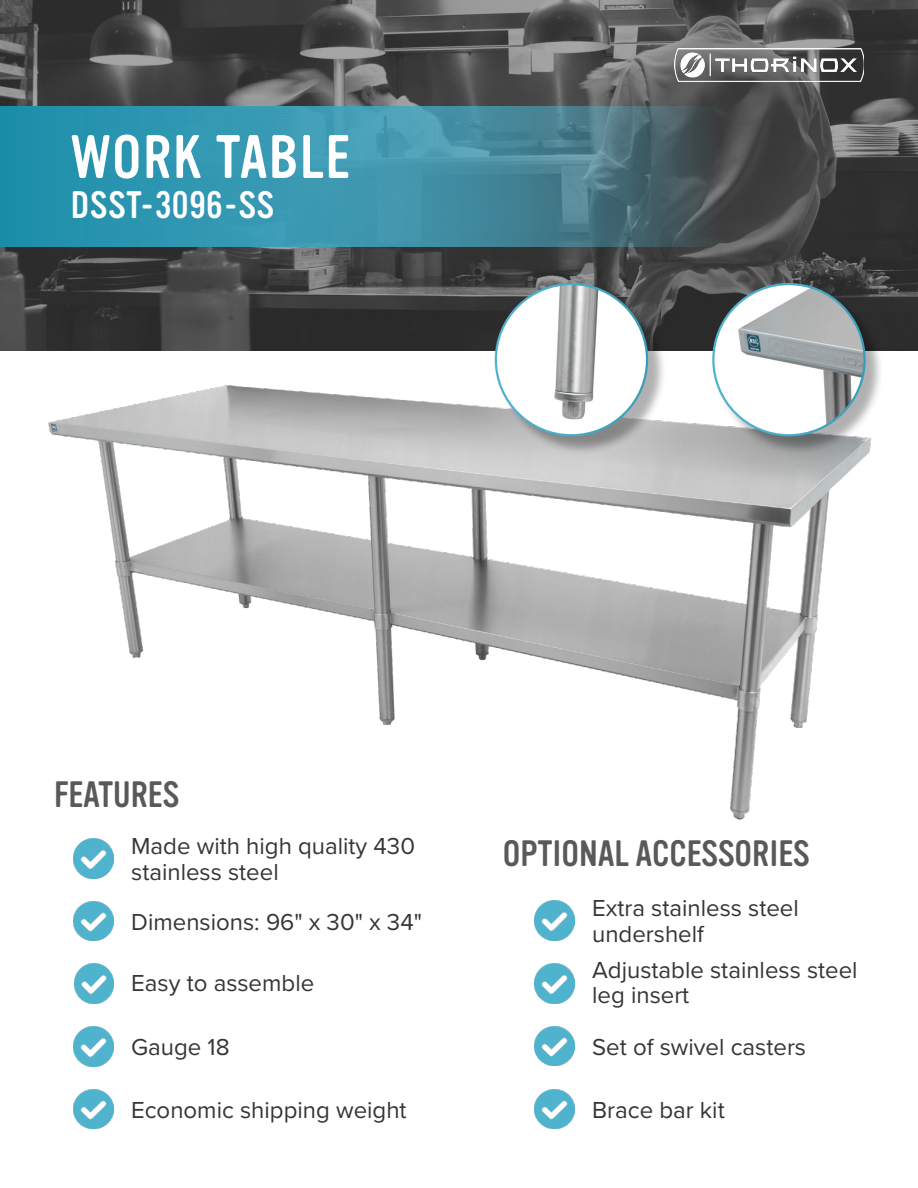
<style>
.page{position:relative;width:918px;height:1188px;background:#fff}
.page>*{position:absolute;margin:0;border:0;box-sizing:border-box;transform-origin:0 0}
.t1{font:60px "Vinyl OT";letter-spacing:.025em;color:#fff}
.t2{font:37.5px "Vinyl OT";letter-spacing:.025em;color:#fff}
.t3{font:36px "Vinyl OT";color:#59595b}
.t4{font:24px/25.5px "Proxima Nova";color:#373637}
</style>
<div class="page">
<svg style="left:0;top:0;width:918px;height:351px;background:#494949"></svg>
<img style="left:674px;top:49px;width:190px;height:32px">
<svg style="left:0;top:106px;width:717px;height:140px;background:#3b899e"></svg>
<img style="left:48px;top:376px;width:819px;height:463px">
<img style="left:535px;top:901px;width:39px;height:39px">
<img style="left:535px;top:964px;width:39px;height:39px">
<img style="left:535px;top:1027px;width:39px;height:39px">
<img style="left:535px;top:1089px;width:39px;height:40px">
<img style="left:74px;top:839px;width:39px;height:39px">
<img style="left:74px;top:964px;width:39px;height:39px">
<img style="left:74px;top:1027px;width:39px;height:39px">
<img style="left:74px;top:1089px;width:39px;height:40px">
<img style="left:74px;top:902px;width:39px;height:39px">
<div style="left:497px;top:285px;width:170px;height:170px;background:#000;opacity:.31"></div>
<img style="left:496px;top:284px;width:151px;height:151px;border-radius:76px">
<div style="left:715px;top:285px;width:169px;height:170px;background:#000;opacity:.31"></div>
<div style="left:713px;top:284px;width:152px;height:151px;background:#fff;border-radius:50%"></div>
<img style="left:738px;top:284px;width:127px;height:151px">
<h1 class="t1" style="left:71px;top:124px;width:281px">WORK TABLE</h1>
<h2 class="t2" style="left:71px;top:184px;width:205px">DSST-3096-SS</h2>
<h3 class="t3" style="left:54px;top:775px;width:127px">FEATURES</h3>
<p class="t4" style="left:131px;top:832px;width:285px">Made with high quality 430 stainless steel</p>
<p class="t4" style="left:131px;top:908px;width:292px">Dimensions: 96" x 30" x 34"</p>
<p class="t4" style="left:131px;top:969px;width:184px">Easy to assemble</p>
<p class="t4" style="left:131px;top:1034px;width:100px">Gauge 18</p>
<p class="t4" style="left:131px;top:1096px;width:277px">Economic shipping weight</p>
<h3 class="t3" style="left:503px;top:833px;width:308px">OPTIONAL ACCESSORIES</h3>
<p class="t4" style="left:592px;top:894px;width:208px">Extra stainless steel undershelf</p>
<p class="t4" style="left:592px;top:956px;width:267px">Adjustable stainless steel leg insert</p>
<p class="t4" style="left:592px;top:1033px;width:215px">Set of swivel casters</p>
<p class="t4" style="left:592px;top:1096px;width:134px">Brace bar kit</p>
</div>
